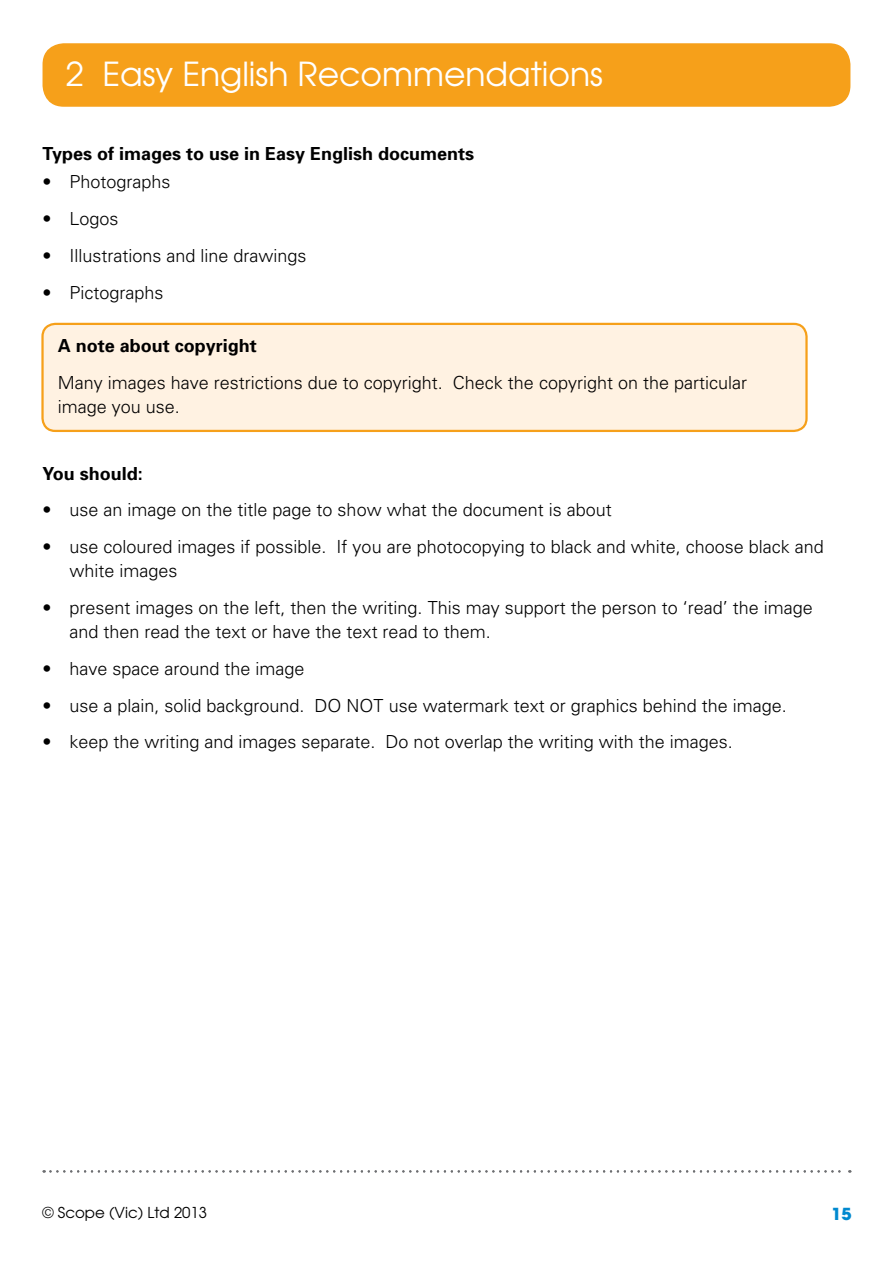
<style>
.page{position:relative;width:893px;height:1263px;background:#fff}
.page>*{position:absolute;margin:0;border:0;box-sizing:border-box;transform-origin:0 0}
.t1{font:33px "Avant Garde";color:#fff}
.t2{font:300 18px/24px "Univers";color:#000}
.t3{font:700 18px "Univers";color:#000}
.t4{font:700 16.5px "Avant Garde";color:#0089cf}
.t5{font:15px "Avant Garde";color:#000}
</style>
<div class="page">
<div style="left:43px;top:324px;width:763px;height:107px;background:#fff2e2;border-radius:13px"></div>
<div style="left:41px;top:323px;width:767px;height:109px;border:2px solid #f6a01a;border-radius:13px"></div>
<div style="left:43px;top:43px;width:807px;height:64px;background:#f6a01a;border-radius:21px"></div>
<svg style="left:44px;top:1170px;width:806px;height:2px"></svg>
<h1 class="t1" style="left:66px;top:54px;width:539px">2 Easy English Recommendations</h1>
<p class="t3" style="left:43px;top:143px;width:433px">Types of images to use in Easy English documents</p>
<p class="t2" style="left:43px;top:170px;width:130px">• Photographs</p>
<p class="t2" style="left:43px;top:207px;width:78px">• Logos</p>
<p class="t2" style="left:43px;top:243px;width:266px">• Illustrations and line drawings</p>
<p class="t2" style="left:43px;top:280px;width:123px">• Pictographs</p>
<p class="t3" style="left:58px;top:335px;width:201px">A note about copyright</p>
<p class="t2" style="left:58px;top:371px;width:691px">Many images have restrictions due to copyright. Check the copyright on the particular image you use.</p>
<p class="t3" style="left:43px;top:462px;width:102px">You should:</p>
<p class="t2" style="left:43px;top:498px;width:571px">• use an image on the title page to show what the document is about</p>
<p class="t2" style="left:70px;top:535px;width:756px;text-indent:-27px">• use coloured images if possible. If you are photocopying to black and white, choose black and white images</p>
<p class="t2" style="left:70px;top:596px;width:745px;text-indent:-27px">• present images on the left, then the writing. This may support the person to ‘read’ the image and then read the text or have the text read to them.</p>
<p class="t2" style="left:43px;top:656px;width:264px">• have space around the image</p>
<p class="t2" style="left:43px;top:693px;width:746px">• use a plain, solid background. DO NOT use watermark text or graphics behind the image.</p>
<p class="t2" style="left:43px;top:730px;width:692px">• keep the writing and images separate. Do not overlap the writing with the images.</p>
<p class="t5" style="left:43px;top:1203px;width:166px">© Scope (Vic) Ltd 2013</p>
<p class="t4" style="left:831px;top:1203px;width:22px">15</p>
</div>
